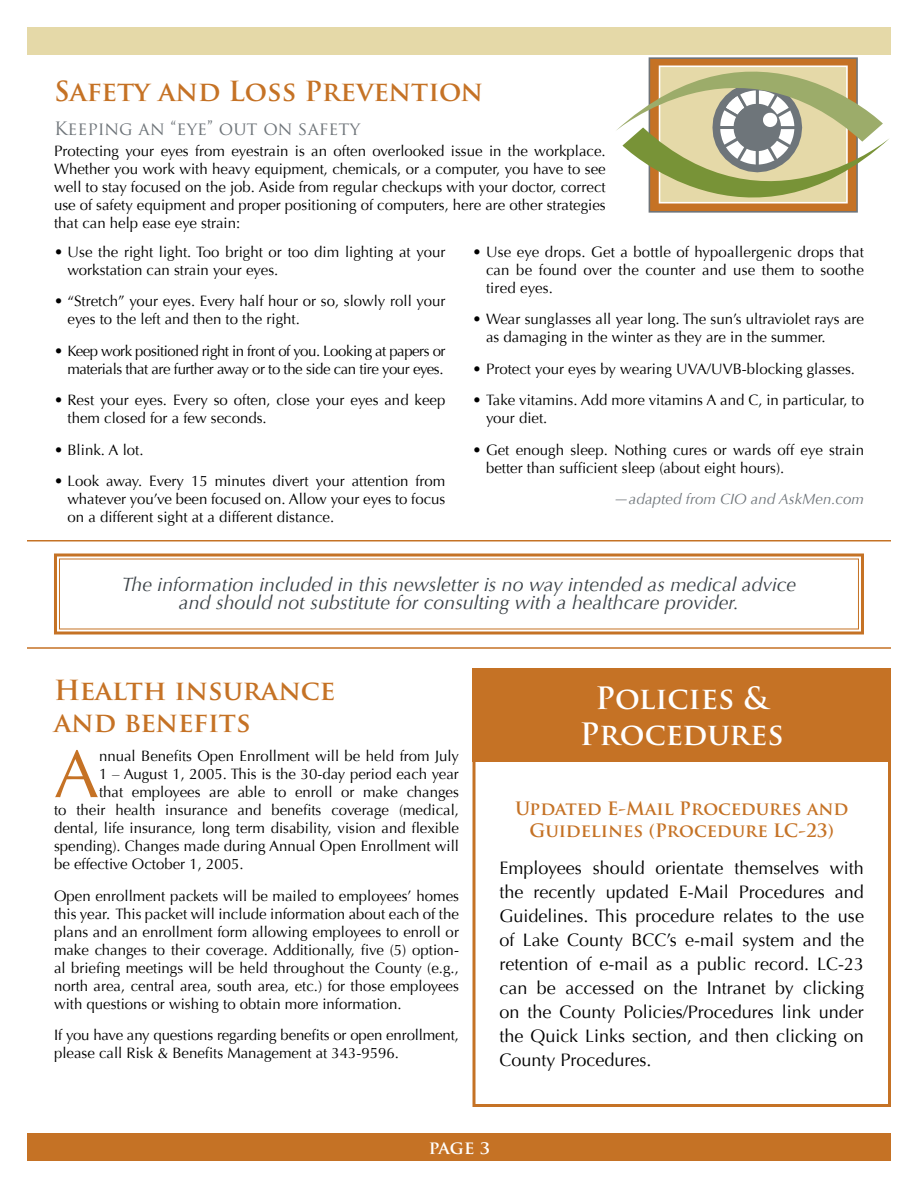
<style>
.page{position:relative;width:918px;height:1188px;background:#fff}
.page>*{position:absolute;margin:0;border:0;box-sizing:border-box;transform-origin:0 0}
.Initial_Paragraph{font:67.65px "Optima";color:#c57225}
.Headers{font:700 30px "Trajan Pro";color:#fff}
.Headers-2{font:700 27px/32.4px "Trajan Pro";color:#c57225}
.Body_Paragraph{font:italic 19.5px/18px "Optima";color:#3a4146;text-align:center}
.Body_Paragraph-2{font:18px/24px "Optima";color:#000;text-align:justify}
.Headers_2{font:700 18px/21.6px "Trajan Pro";color:#c57225;text-align:center}
.Headers_2-2{font:18px "Trajan Pro";color:#6e7479}
.t1{font:700 18px "Trajan Pro";color:#fff}
.Body_Paragraph-3{font:15px/18px "Optima";color:#000;text-align:justify}
.Bullet_Listing{font:15px/18px "Optima";color:#000}
.Initial_Paragraph-2{font:15px "Optima";color:#000}
.Bullet_Listing-2{font:15px/18px "Optima";letter-spacing:-.03em;color:#000;text-align:right}
.Continued_Copy{font:italic 15px "Optima";color:#6e7479}
</style>
<div class="page">
<div style="left:27px;top:1134px;width:864px;height:27px;background:#c57225"></div>
<div style="left:27px;top:27px;width:864px;height:27px;background:#e5d9a8"></div>
<svg style="left:54px;top:553px;width:810px;height:82px"></svg>
<hr style="left:27px;top:540px;width:864px;height:2px;background:#c57225">
<hr style="left:27px;top:647px;width:864px;height:2px;background:#c57225">
<div style="left:472px;top:668px;width:419px;height:93px;background:#c57225"></div>
<div style="left:473px;top:668px;width:418px;height:439px;border:3px solid #c57225"></div>
<div style="left:649px;top:58px;width:208px;height:154px;background:#c57225"></div>
<div style="left:649px;top:57px;width:209px;height:156px;border:2px solid #6e7479"></div>
<div style="left:660px;top:66px;width:187px;height:137px;background:#e5d9a8"></div>
<div style="left:659px;top:66px;width:189px;height:138px;border:2px solid #fff"></div>
<svg style="left:616px;top:72px;width:273px;height:126px"></svg>
<p class="Headers-2" style="left:54px;top:76px;width:431px">Safety and Loss Prevention</p>
<p class="Headers_2-2" style="left:54px;top:117px;width:308px">Keeping an “eye” out on safety</p>
<p class="Body_Paragraph-3" style="left:54px;top:142px;width:553px">Protecting your eyes from eyestrain is an often overlooked issue in the workplace.<br>Whether you work with heavy equipment, chemicals, or a computer, you have to see well to stay focused on the job. Aside from regular checkups with your doctor, correct use of safety equipment and proper positioning of computers, here are other strategies that can help ease eye strain:</p>
<p class="Bullet_Listing" style="left:68px;top:243px;width:379px;text-indent:-14px">• Use the right light. Too bright or too dim lighting at your workstation can strain your eyes.</p>
<p class="Bullet_Listing" style="left:68px;top:292px;width:379px;text-indent:-14px">• “Stretch” your eyes. Every half hour or so, slowly roll your eyes to the left and then to the right.</p>
<p class="Bullet_Listing-2" style="left:54px;top:342px;width:393px">• Keep work positioned right in front of you. Looking at papers or materials that are further away or to the side can tire your eyes.</p>
<p class="Bullet_Listing" style="left:68px;top:391px;width:379px;text-indent:-14px">• Rest your eyes. Every so often, close your eyes and keep them closed for a few seconds.</p>
<p class="Bullet_Listing" style="left:54px;top:441px;width:91px">• Blink. A lot.</p>
<p class="Bullet_Listing" style="left:68px;top:472px;width:379px;text-align:justify;text-indent:-14px">• Look away. Every 15 minutes divert your attention from whatever you’ve been focused on. Allow your eyes to focus on a different sight at a different distance.</p>
<p class="Bullet_Listing" style="left:486px;top:243px;width:379px;text-align:justify;text-indent:-14px">• Use eye drops. Get a bottle of hypoallergenic drops that can be found over the counter and use them to soothe tired eyes.</p>
<p class="Bullet_Listing" style="left:486px;top:310px;width:380px;text-indent:-14px">• Wear sunglasses all year long. The sun’s ultraviolet rays are as damaging in the winter as they are in the summer.</p>
<p class="Bullet_Listing" style="left:472px;top:360px;width:384px">• Protect your eyes by wearing UVA/UVB-blocking glasses.</p>
<p class="Bullet_Listing" style="left:486px;top:391px;width:380px;text-indent:-14px">• Take vitamins. Add more vitamins A and C, in particular, to your diet.</p>
<p class="Bullet_Listing" style="left:486px;top:441px;width:380px;text-indent:-14px">• Get enough sleep. Nothing cures or wards off eye strain better than sufficient sleep (about eight hours).</p>
<p class="Continued_Copy" style="left:614px;top:490px;width:252px">—adapted from CIO and AskMen.com</p>
<p class="Body_Paragraph" style="left:122px;top:575px;width:676px">The information included in this newsletter is no way intended as medical advice and should not substitute for consulting with a healthcare provider.</p>
<p class="Headers-2" style="left:54px;top:674px;width:283px">Health insurance and benefits</p>
<p class="Initial_Paragraph" style="left:54px;top:735px;width:47px">A</p>
<p class="Initial_Paragraph-2" style="left:99px;top:747px;width:361px">nnual Benefits Open Enrollment will be held from July</p>
<p class="Initial_Paragraph-2" style="left:99px;top:765px;width:361px">1 – August 1, 2005. This is the 30-day period each year</p>
<p class="Initial_Paragraph-2" style="left:99px;top:783px;width:361px">that employees are able to enroll or make changes</p>
<p class="Initial_Paragraph-2" style="left:54px;top:801px;width:407px">to their health insurance and benefits coverage (medical,</p>
<p class="Initial_Paragraph-2" style="left:54px;top:819px;width:407px">dental, life insurance, long term disability, vision and flexible</p>
<p class="Initial_Paragraph-2" style="left:54px;top:837px;width:407px">spending). Changes made during Annual Open Enrollment will</p>
<p class="Initial_Paragraph-2" style="left:54px;top:855px;width:191px">be effective October 1, 2005.</p>
<p class="Body_Paragraph-3" style="left:54px;top:887px;width:407px">Open enrollment packets will be mailed to employees’ homes this year. This packet will include information about each of the plans and an enrollment form allowing employees to enroll or make changes to their coverage. Additionally, five (5) option&shy;al briefing meetings will be held throughout the County (e.g., north area, central area, south area, etc.) for those employees with questions or wishing to obtain more information.</p>
<p class="Body_Paragraph-3" style="left:54px;top:1026px;width:406px">If you have any questions regarding benefits or open enrollment, please call Risk &amp; Benefits Management at 343-9596.</p>
<p class="Headers" style="left:595px;top:679px;width:174px">Policies &amp;</p>
<p class="Headers" style="left:580px;top:715px;width:205px">Procedures</p>
<p class="Headers_2" style="left:515px;top:798px;width:335px">Updated E-Mail Procedures and<br>Guidelines (Procedure LC-23)</p>
<p class="Body_Paragraph-2" style="left:500px;top:856px;width:366px">Employees should orientate themselves with the recently updated E-Mail Procedures and Guidelines. This procedure relates to the use of Lake County BCC’s e-mail system and the retention of e-mail as a public record. LC-23 can be accessed on the Intranet by clicking on the County Policies/Procedures link under the Quick Links section, and then clicking on County Procedures.</p>
<p class="t1" style="left:429px;top:1136px;width:63px">PAGE 3</p>
</div>
